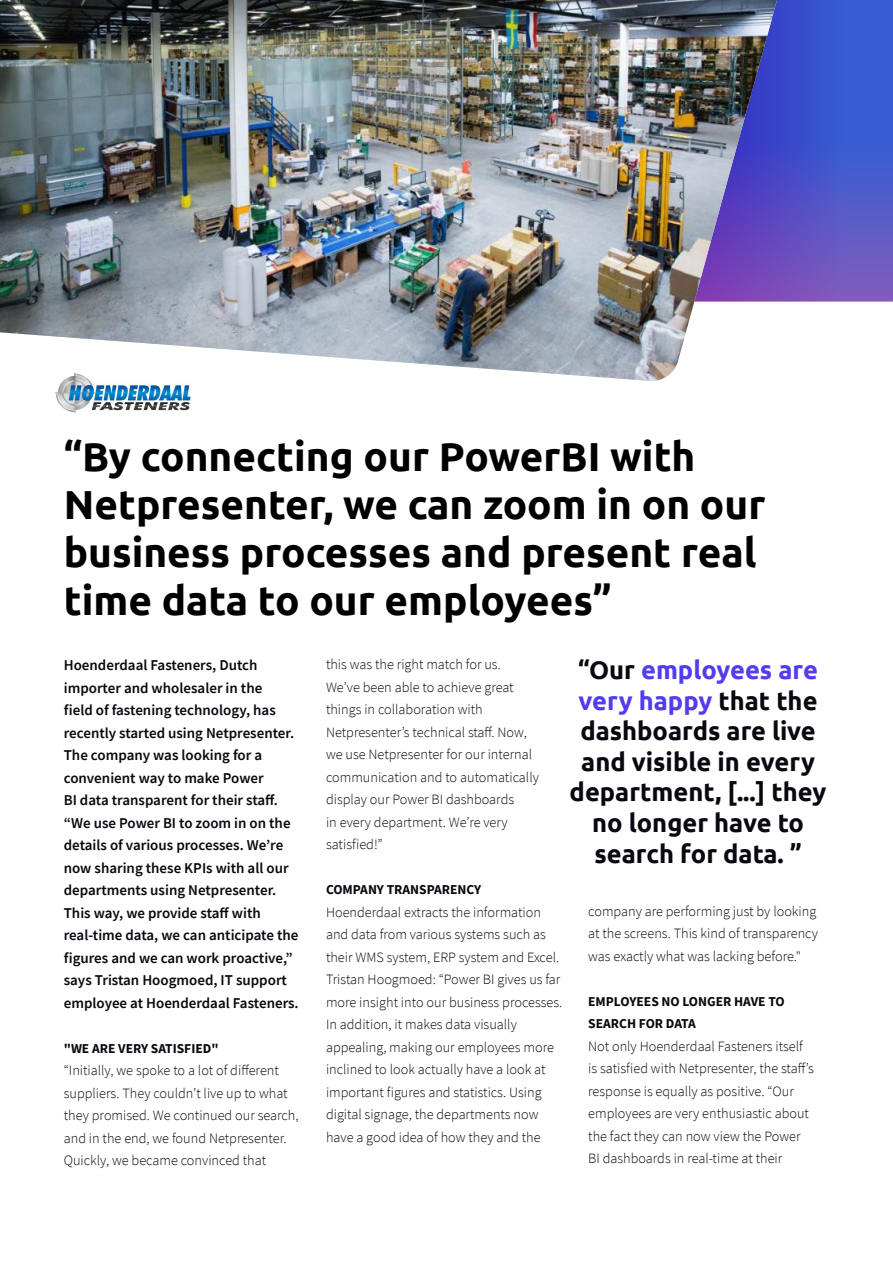
<style>
.page{position:relative;width:893px;height:1263px;background:#fff}
.page>*{position:absolute;margin:0;border:0;box-sizing:border-box;transform-origin:0 0}
.body{font:700 40.5px/48px "Ubuntu";color:#000}
.body-2{font:700 25.5px/30.6px "Ubuntu";color:#080810;text-align:center}
.body-3{font:600 15px/22.5px "Source Sans Pro";color:#080810}
.body-4{font:300 14.25px/22.5px "Source Sans Pro";color:#080810}
.body-5{font:700 13.5px/22.5px "Source Sans Pro";color:#080810}
.s1{color:#513cee}
</style>
<div class="page">
<svg style="left:777px;top:0;width:116px;height:301px;background:#4a56c9"></svg>
<img style="left:55px;top:381px;width:136px;height:32px">
<img style="left:0;top:0;width:777px;height:381px">
<p class="body" style="left:64px;top:432px;width:703px">“By connecting our PowerBI with<br>Netpresenter, we can zoom in on our business processes and present real time data to our employees”</p>
<p class="body-3" style="left:64px;top:654px;width:236px">Hoenderdaal Fasteners, Dutch importer and wholesaler in the<br>field of fastening technology, has recently started using Netpresenter.<br>The company was looking for a convenient way to make Power<br>BI data transparent for their staff. “We use Power BI to zoom in on the details of various processes. We’re now sharing these KPIs with all our departments using Netpresenter.<br>This way, we provide staff with real-time data, we can anticipate the figures and we can work proactive,” says Tristan Hoogmoed, IT support employee at Hoenderdaal Fasteners.</p>
<p class="body-5" style="left:64px;top:1037px;width:156px">"WE ARE VERY SATISFIED"</p>
<p class="body-4" style="left:64px;top:1059px;width:236px">“Initially, we spoke to a lot of different suppliers. They couldn’t live up to what they promised. We continued our search, and in the end, we found Netpresenter.<br>Quickly, we became convinced that</p>
<p class="body-4" style="left:326px;top:653px;width:214px">this was the right match for us.<br>We’ve been able to achieve great things in collaboration with<br>Netpresenter’s technical staff. Now, we use Netpresenter for our internal communication and to automatically display our Power BI dashboards<br>in every department. We’re very satisfied!”</p>
<p class="body-5" style="left:326px;top:878px;width:157px">COMPANY TRANSPARENCY</p>
<p class="body-4" style="left:326px;top:901px;width:238px">Hoenderdaal extracts the information and data from various systems such as their WMS system, ERP system and Excel.<br>Tristan Hoogmoed: “Power BI gives us far more insight into our business processes.<br>In addition, it makes data visually appealing, making our employees more inclined to look actually have a look at important figures and statistics. Using digital signage, the departments now have a good idea of how they and the</p>
<p class="body-2" style="left:570px;top:654px;width:258px">“Our <span class="s1">employees are very happy</span> that the dashboards are live and visible in every department, [...] they no longer have to search for data. ”</p>
<p class="body-4" style="left:588px;top:900px;width:231px;text-align:justify">company are performing just by looking at the screens. This kind of transparency was exactly what was lacking before."</p>
<p class="body-5" style="left:588px;top:990px;width:198px">EMPLOYEES NO LONGER HAVE TO<br>SEARCH FOR DATA</p>
<p class="body-4" style="left:588px;top:1035px;width:227px">Not only Hoenderdaal Fasteners itself is satisfied with Netpresenter, the staff’s response is equally as positive. “Our employees are very enthusiastic about the fact they can now view the Power BI dashboards in real-time at their</p>
</div>
